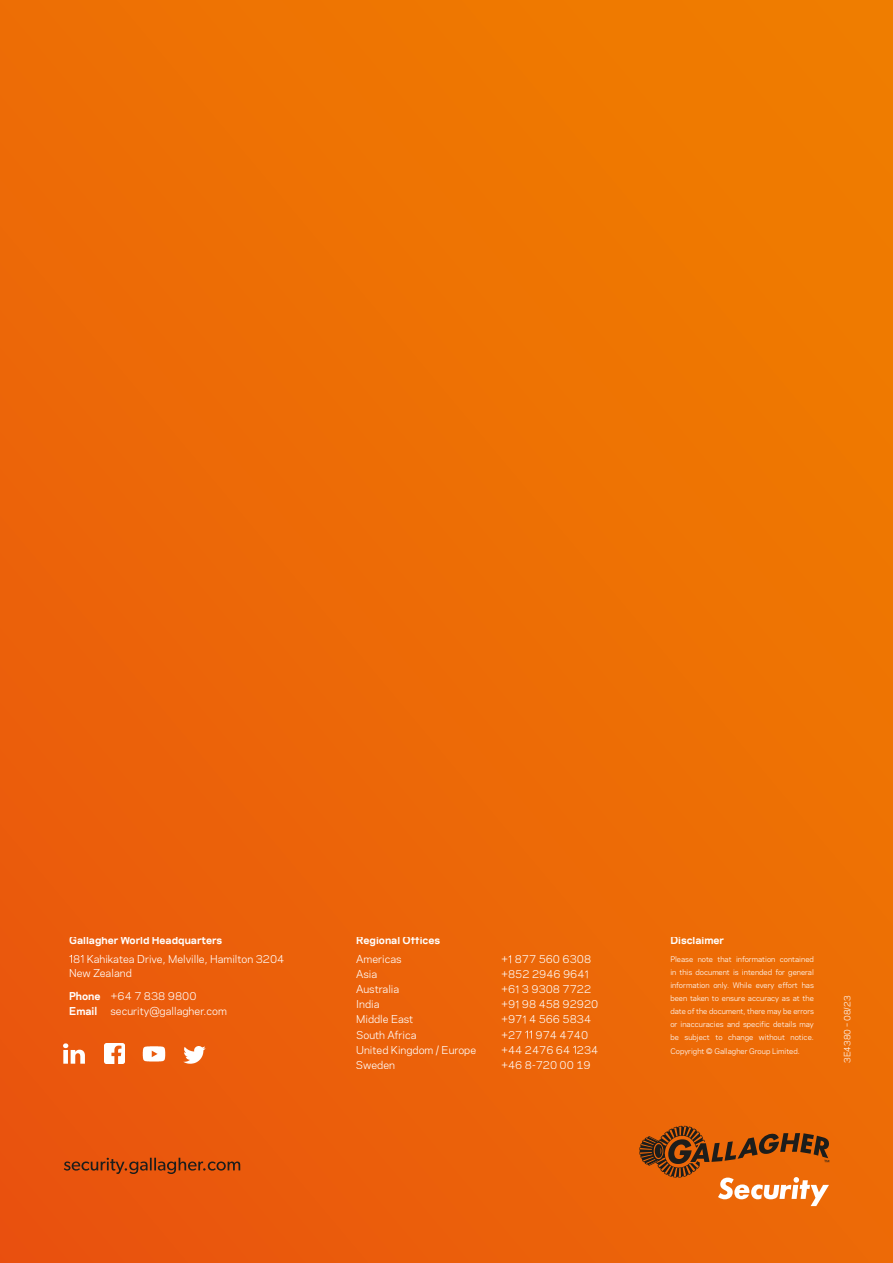
<style>
.page{position:relative;width:893px;height:1263px;background:#fff}
.page>*{position:absolute;margin:0;border:0;box-sizing:border-box;transform-origin:0 0}
.t1{font:10.2px/18.8px "Galaxie Polaris";color:#fff}
.t2{font:700 10.2px/19.2px "Galaxie Polaris";color:#fff}
.t3{font:8.25px "Galaxie Polaris";color:#fff}
.t4{font:7.35px/13.2px "Galaxie Polaris";color:#fff;text-align:justify}
.s1{font-weight:700}
.s2{font-weight:400}
</style>
<div class="page">
<div style="left:0;top:0;width:893px;height:1263px;background:linear-gradient(to right,#eb600a,#ee7602)"></div>
<svg style="left:70px;top:955px;width:2px;height:8px"></svg>
<svg style="left:81px;top:955px;width:2px;height:8px"></svg>
<svg style="left:509px;top:955px;width:2px;height:8px"></svg>
<svg style="left:585px;top:970px;width:2px;height:8px"></svg>
<svg style="left:516px;top:985px;width:2px;height:8px"></svg>
<svg style="left:516px;top:1000px;width:2px;height:8px"></svg>
<svg style="left:523px;top:1015px;width:2px;height:8px"></svg>
<svg style="left:525px;top:1030px;width:7px;height:8px"></svg>
<svg style="left:573px;top:1046px;width:3px;height:7px"></svg>
<img style="left:59px;top:1038px;width:30px;height:31px">
<img style="left:179px;top:1038px;width:30px;height:31px">
<img style="left:139px;top:1038px;width:30px;height:31px">
<img style="left:104px;top:1043px;width:20px;height:21px">
<svg style="left:639px;top:1126px;width:190px;height:80px"></svg>
<svg style="left:64px;top:1158px;width:176px;height:16px"></svg>
<p class="t1" style="left:73px;top:930px;width:213px;text-indent:-4px"><span class="s1">Gallagher World Headquarters<br></span>8 Kahikatea Drive, Melville, Hamilton 3204</p>
<p class="t1" style="left:69px;top:963px;width:64px">New Zealand</p>
<p class="t1" style="left:69px;top:988px;width:129px;line-height:14.5px"><span class="s1">Phone</span> +64 7 838 9800<br><span class="s1">Email</span></p>
<p class="t1" style="left:110px;top:1001px;width:118px">security@gallagher.com</p>
<p class="t2" style="left:356px;top:930px;width:86px">Regional Offices<br><span class="s2">Americas</span></p>
<p class="t1" style="left:501px;top:949px;width:92px">+ 877 560 6308</p>
<p class="t1" style="left:356px;top:964px;width:23px">Asia</p>
<p class="t1" style="left:501px;top:964px;width:85px">+852 2946 964</p>
<p class="t1" style="left:356px;top:979px;width:45px">Australia</p>
<p class="t1" style="left:501px;top:979px;width:92px">+6 3 9308 7722</p>
<p class="t1" style="left:356px;top:994px;width:25px">India</p>
<p class="t1" style="left:501px;top:994px;width:99px">+9 98 458 92920</p>
<p class="t1" style="left:356px;top:1010px;width:59px">Middle East</p>
<p class="t1" style="left:501px;top:1010px;width:92px">+97 4 566 5834</p>
<p class="t1" style="left:356px;top:1025px;width:62px">South Africa</p>
<p class="t1" style="left:501px;top:1025px;width:23px">+27</p>
<p class="t1" style="left:536px;top:1025px;width:54px">974 4740</p>
<p class="t1" style="left:356px;top:1040px;width:122px">United Kingdom / Europe</p>
<p class="t1" style="left:501px;top:1041px;width:91px;line-height:15.3px">+44 2476 64 +46 8-720 00 19</p>
<p class="t1" style="left:577px;top:1040px;width:23px">234</p>
<p class="t1" style="left:356px;top:1055px;width:41px">Sweden</p>
<p class="t2" style="left:670px;top:930px;width:55px">Disclaimer</p>
<p class="t4" style="left:670px;top:952px;width:145px">Please note that information contained in this document is intended for general information only. While every effort has been taken to ensure accuracy as at the date of the document, there may be errors or inaccuracies and specific details may be subject to change without notice.<br>Copyright © Gallagher Group Limited.</p>
<p class="t3" style="left:841px;top:1063px;width:69px;rotate:-90deg">3E4380 – 08/23</p>
</div>
